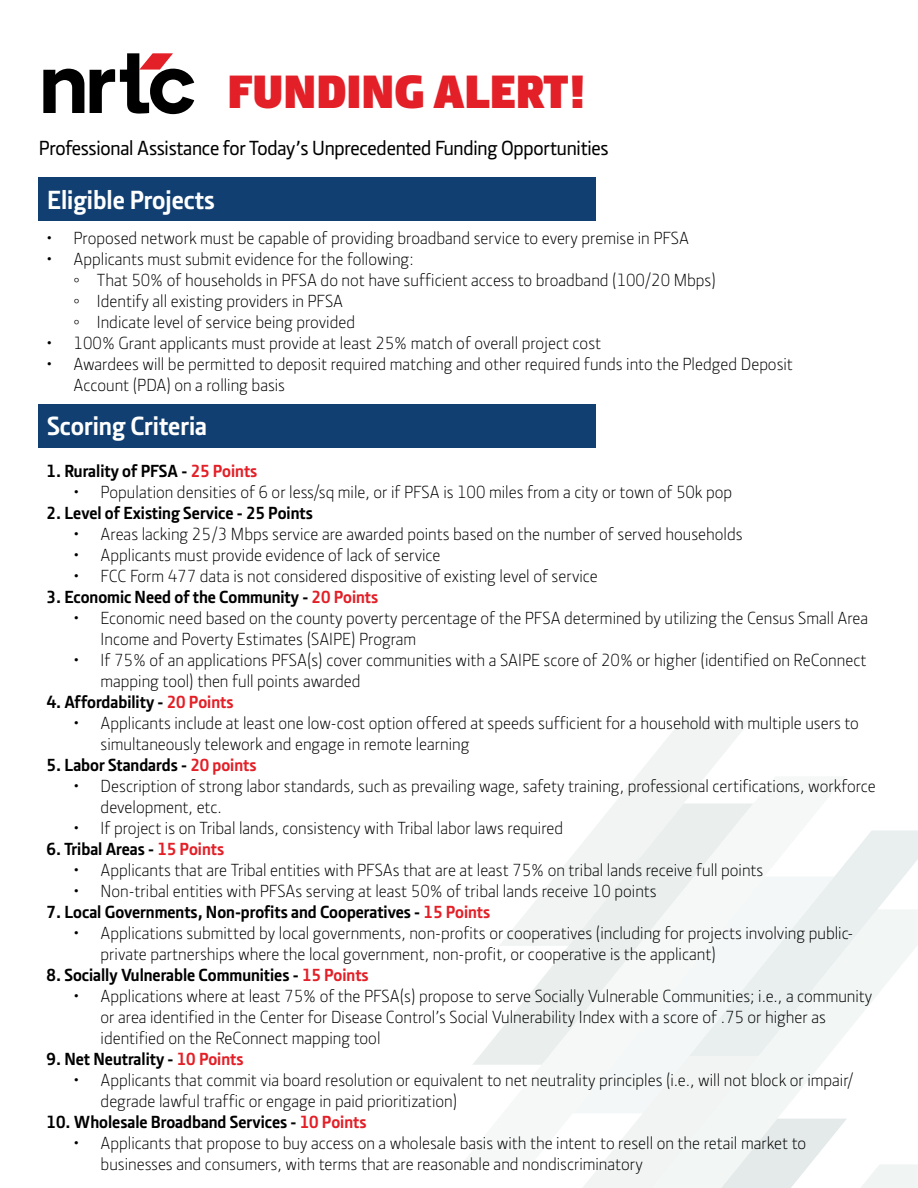
<style>
.page{position:relative;width:918px;height:1188px;background:#fff}
.page>*{position:absolute;margin:0;border:0;box-sizing:border-box;transform-origin:0 0}
.t1{font:900 48px "Section";color:#e31f27}
.t2{font:700 27px "Section";color:#fff}
.t3{font:500 21px "Section";letter-spacing:-.01em;color:#000}
.t4{font:300 18px/21px "Section";color:#000}
.t5{font:700 18px "Section";color:#000}
.s1{font-family:"Tahoma";font-weight:400}
.s2{color:#e31f27}
</style>
<div class="page">
<svg style="left:615px;top:721px;width:135px;height:82px;fill:#f1f4f3"></svg>
<svg style="left:834px;top:830px;width:84px;height:79px;fill:#e9eeee"></svg>
<svg style="left:834px;top:909px;width:84px;height:139px;fill:#f2f6f5"></svg>
<svg style="left:473px;top:803px;width:280px;height:262px"></svg>
<svg style="left:505px;top:1056px;width:413px;height:132px"></svg>
<svg style="left:573px;top:876px;width:261px;height:237px;fill:#f4f7f7"></svg>
<svg style="left:43px;top:69px;width:41px;height:44px"></svg>
<svg style="left:90px;top:53px;width:104px;height:61px"></svg>
<div style="left:38px;top:178px;width:557px;height:43px;background:#113f71"></div>
<div style="left:38px;top:404px;width:557px;height:43px;background:#113f71"></div>
<h1 class="t1" style="left:227px;top:60px;width:361px">FUNDING ALERT!</h1>
<p class="t3" style="left:39px;top:135px;width:571px">Professional Assistance for Today’s Unprecedented Funding Opportunities</p>
<h2 class="t2" style="left:47px;top:183px;width:169px">Eligible Projects</h2>
<p class="t4" style="left:47px;top:228px;width:644px">• Proposed network must be capable of providing broadband service to every premise in PFSA</p>
<p class="t4" style="left:74px;top:249px;width:644px;text-indent:-27px">• Applicants must submit evidence for the following:<br><span class="s1">◦</span> That 50% of households in PFSA do not have sufficient access to broadband (100/20 Mbps) <span class="s1">◦</span> Identify all existing providers in PFSA<br><span class="s1">◦</span> Indicate level of service being provided</p>
<p class="t4" style="left:47px;top:333px;width:556px">• 100% Grant applicants must provide at least 25% match of overall project cost</p>
<p class="t4" style="left:74px;top:354px;width:721px;text-indent:-27px">• Awardees will be permitted to deposit required matching and other required funds into the Pledged Deposit<br>Account (PDA) on a rolling basis</p>
<h2 class="t2" style="left:47px;top:410px;width:161px">Scoring Criteria</h2>
<p class="t5" style="left:47px;top:460px;width:212px">1. Rurality of PFSA - <span class="s2">25 Points</span></p>
<p class="t4" style="left:74px;top:481px;width:660px">• Population densities of 6 or less/sq mile, or if PFSA is 100 miles from a city or town of 50k pop</p>
<p class="t5" style="left:47px;top:502px;width:268px">2. Level of Existing Service - 25 Points</p>
<p class="t4" style="left:74px;top:523px;width:671px">• Areas lacking 25/3 Mbps service are awarded points based on the number of served households</p>
<p class="t4" style="left:74px;top:544px;width:368px">• Applicants must provide evidence of lack of service</p>
<p class="t4" style="left:74px;top:565px;width:526px">• FCC Form 477 data is not considered dispositive of existing level of service</p>
<p class="t5" style="left:47px;top:586px;width:333px">3. Economic Need of the Community - <span class="s2">20 Points</span></p>
<p class="t4" style="left:101px;top:607px;width:769px;text-indent:-27px">• Economic need based on the county poverty percentage of the PFSA determined by utilizing the Census Small Area<br>Income and Poverty Estimates (SAIPE) Program</p>
<p class="t4" style="left:101px;top:649px;width:767px;text-indent:-27px">• If 75% of an applications PFSA(s) cover communities with a SAIPE score of 20% or higher (identified on ReConnect mapping tool) then full points awarded</p>
<p class="t5" style="left:47px;top:691px;width:188px">4. Affordability - <span class="s2">20 Points</span></p>
<p class="t4" style="left:101px;top:712px;width:760px;text-indent:-27px">• Applicants include at least one low-cost option offered at speeds sufficient for a household with multiple users to simultaneously telework and engage in remote learning</p>
<p class="t5" style="left:47px;top:754px;width:211px">5. Labor Standards - <span class="s2">20 points</span></p>
<p class="t4" style="left:101px;top:775px;width:777px;text-indent:-27px">• Description of strong labor standards, such as prevailing wage, safety training, professional certifications, workforce development, etc.</p>
<p class="t4" style="left:74px;top:817px;width:491px">• If project is on Tribal lands, consistency with Tribal labor laws required</p>
<p class="t5" style="left:47px;top:838px;width:179px">6. Tribal Areas - <span class="s2">15 Points</span></p>
<p class="t4" style="left:74px;top:859px;width:691px">• Applicants that are Tribal entities with PFSAs that are at least 75% on tribal lands receive full points</p>
<p class="t4" style="left:74px;top:880px;width:585px">• Non-tribal entities with PFSAs serving at least 50% of tribal lands receive 10 points</p>
<p class="t5" style="left:47px;top:901px;width:445px">7. Local Governments, Non-profits and Cooperatives - <span class="s2">15 Points</span></p>
<p class="t4" style="left:101px;top:922px;width:754px;text-indent:-27px">• Applications submitted by local governments, non-profits or cooperatives (including for projects involving public&shy;private partnerships where the local government, non-profit, or cooperative is the applicant)</p>
<p class="t5" style="left:47px;top:964px;width:324px">8. Socially Vulnerable Communities - <span class="s2">15 Points</span></p>
<p class="t4" style="left:101px;top:985px;width:773px;text-indent:-27px">• Applications where at least 75% of the PFSA(s) propose to serve Socially Vulnerable Communities; i.e., a community or area identified in the Center for Disease Control’s Social Vulnerability Index with a score of .75 or higher as identified on the ReConnect mapping tool</p>
<p class="t5" style="left:47px;top:1048px;width:198px">9. Net Neutrality - <span class="s2">10 Points</span></p>
<p class="t4" style="left:101px;top:1069px;width:754px;text-indent:-27px">• Applicants that commit via board resolution or equivalent to net neutrality principles (i.e., will not block or impair/ degrade lawful traffic or engage in paid prioritization)</p>
<p class="t5" style="left:47px;top:1111px;width:321px">10. Wholesale Broadband Services - <span class="s2">10 Points</span></p>
<p class="t4" style="left:101px;top:1132px;width:707px;text-indent:-27px">• Applicants that propose to buy access on a wholesale basis with the intent to resell on the retail market to businesses and consumers, with terms that are reasonable and nondiscriminatory</p>
</div>
